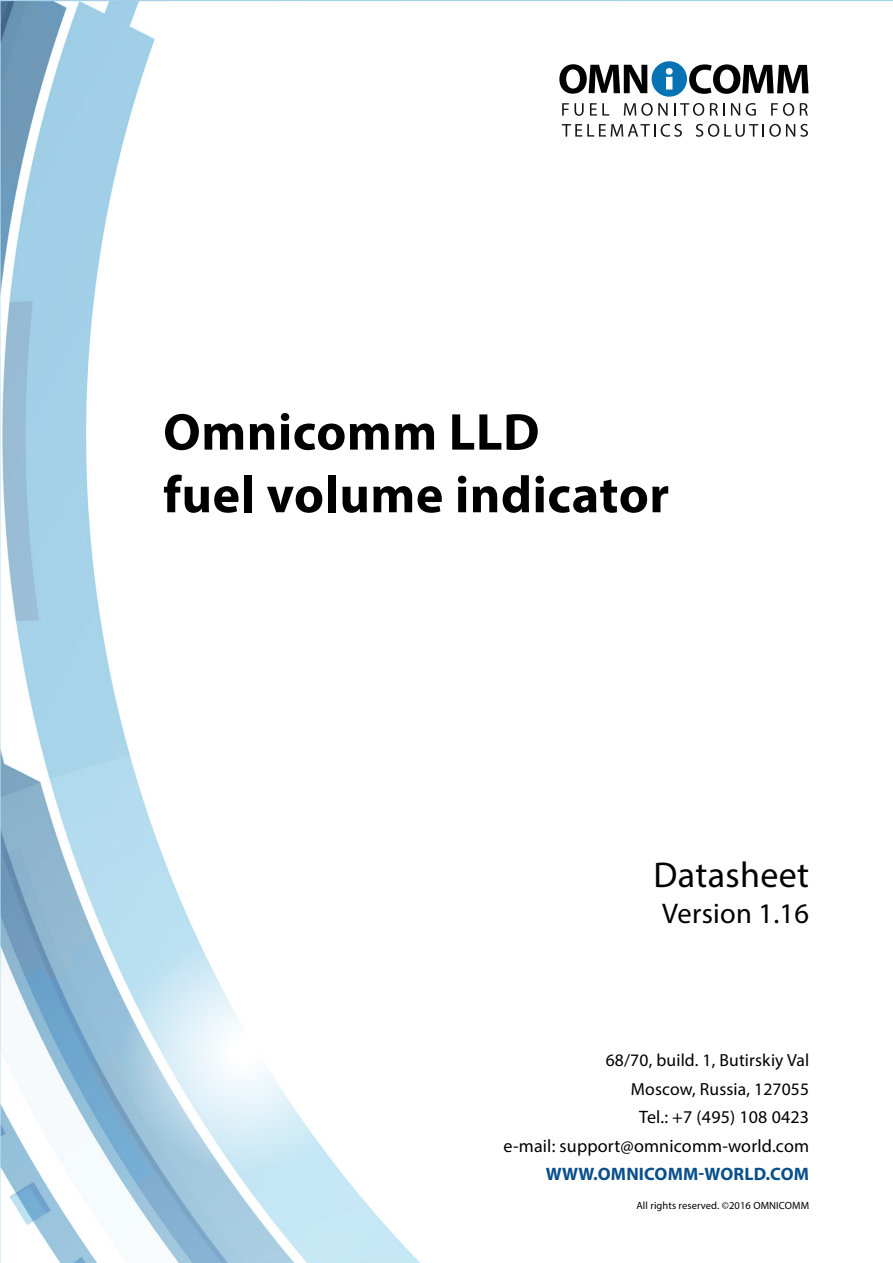
<style>
.page{position:relative;width:893px;height:1263px;background:#fff}
.page>*{position:absolute;margin:0;border:0;box-sizing:border-box;transform-origin:0 0}
.t1{font:700 52.2px/62.7px "Myriad Pro";letter-spacing:.01em;color:#000}
.t2{font:36px "Myriad Pro";letter-spacing:.01em;color:#000}
.t3{font:28.5px "Myriad Pro";letter-spacing:.01em;color:#000}
.t4{font:18px/28.5px "Myriad Pro";letter-spacing:.01em;color:#000;text-align:right}
.t5{font:700 18px "Myriad Pro";letter-spacing:.01em;color:#084f8d}
.t6{font:17.55px/28.5px "Myriad Pro";letter-spacing:.01em;color:#000;text-align:right}
.t7{font:10.5px "Myriad Pro";letter-spacing:.01em;color:#000}
</style>
<div class="page">
<img style="left:0;top:0;width:893px;height:1263px">
<svg style="left:559px;top:61px;width:249px;height:36px"></svg>
<svg style="left:562px;top:103px;width:22px;height:13px"></svg>
<svg style="left:590px;top:103px;width:19px;height:13px"></svg>
<svg style="left:624px;top:103px;width:44px;height:13px"></svg>
<svg style="left:674px;top:103px;width:30px;height:13px"></svg>
<svg style="left:710px;top:103px;width:15px;height:13px"></svg>
<svg style="left:731px;top:103px;width:9px;height:13px"></svg>
<svg style="left:746px;top:103px;width:10px;height:13px"></svg>
<svg style="left:771px;top:103px;width:23px;height:13px"></svg>
<svg style="left:800px;top:103px;width:8px;height:13px"></svg>
<svg style="left:562px;top:124px;width:120px;height:13px"></svg>
<svg style="left:696px;top:124px;width:112px;height:13px"></svg>
<h1 class="t1" style="left:163px;top:399px;width:507px">Omnicomm LLD<br>fuel volume indicator</h1>
<h2 class="t2" style="left:654px;top:853px;width:157px">Datasheet</h2>
<h3 class="t3" style="left:662px;top:896px;width:148px">Version 1.16</h3>
<p class="t6" style="left:606px;top:1046px;width:205px">68/70, build. 1, Butirskiy Val<br>Moscow, Russia, 127055</p>
<p class="t4" style="left:503px;top:1103px;width:307px">Tel.: +7 (495) 108 0423<br>e-mail: support@omnicomm-world.com</p>
<p class="t5" style="left:546px;top:1163px;width:265px">WWW.OMNICOMM-WORLD.COM</p>
<p class="t7" style="left:636px;top:1199px;width:174px">All rights reserved. ©2016 OMNICOMM</p>
</div>
